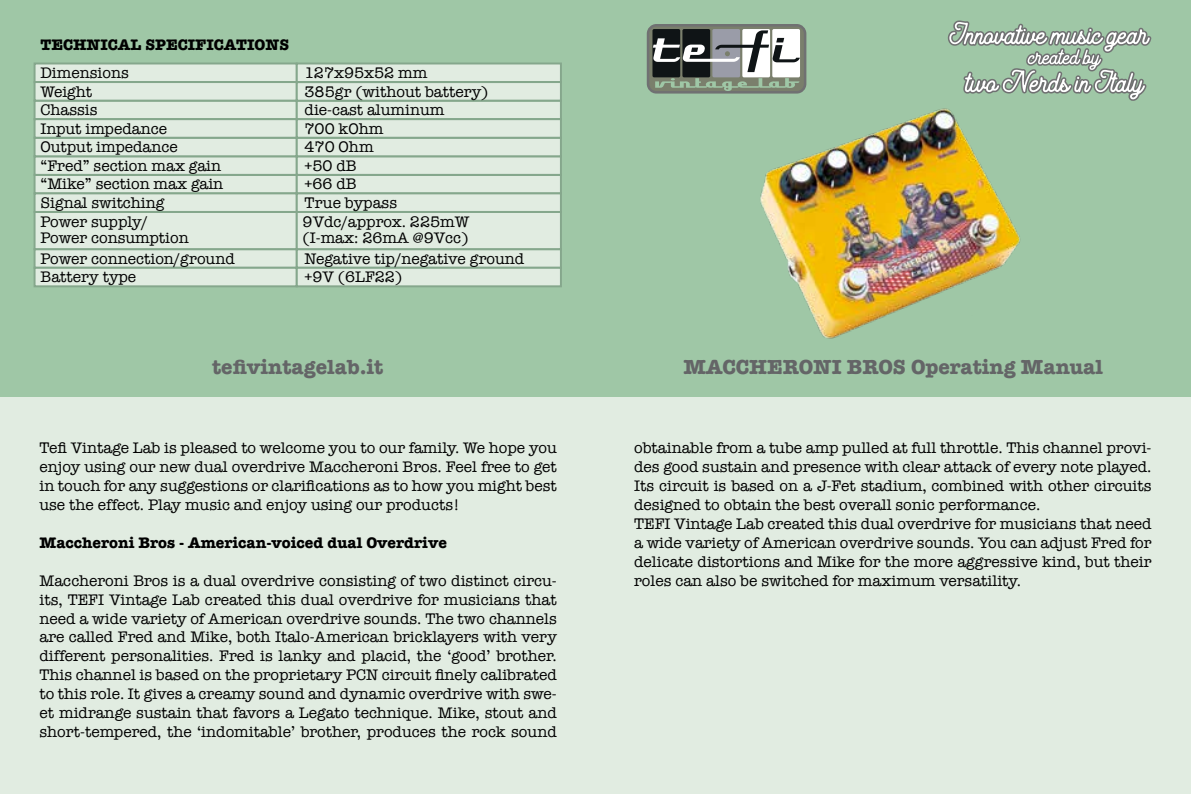
<style>
.page{position:relative;width:1191px;height:794px;background:#fff}
.page>*{position:absolute;margin:0;border:0;box-sizing:border-box;transform-origin:0 0}
.t1{font:700 21px "American Typewriter";color:#646567}
.t2{font:15.75px/18.9px "American Typewriter";color:#000}
.t3{font:700 15.75px "American Typewriter";color:#000}
</style>
<div class="page">
<div style="left:0;top:0;width:1191px;height:397px;background:#9fc7a6"></div>
<svg style="left:647px;top:24px;width:159px;height:70px;background:#848a85"></svg>
<div style="left:0;top:397px;width:1191px;height:397px;background:#e1ece1"></div>
<div style="left:34px;top:62px;width:264px;height:21px;background:#e1ece1;border:2px solid #85a78c"></div>
<div style="left:34px;top:174px;width:264px;height:20px;background:#e1ece1"></div>
<div style="left:34px;top:155px;width:264px;height:21px;background:#e1ece1;border:2px solid #85a78c"></div>
<div style="left:34px;top:192px;width:264px;height:21px;background:#e1ece1;border:2px solid #85a78c"></div>
<div style="left:34px;top:248px;width:264px;height:21px;background:#e1ece1;border:2px solid #85a78c"></div>
<div style="left:34px;top:267px;width:264px;height:20px;background:#e1ece1;border:2px solid #85a78c"></div>
<div style="left:34px;top:137px;width:264px;height:20px;background:#e1ece1;border:2px solid #85a78c"></div>
<div style="left:34px;top:100px;width:264px;height:20px;background:#e1ece1"></div>
<div style="left:34px;top:81px;width:264px;height:21px;background:#e1ece1;border:2px solid #85a78c"></div>
<div style="left:34px;top:211px;width:264px;height:39px;background:#e1ece1;border:2px solid #85a78c"></div>
<div style="left:34px;top:118px;width:264px;height:21px;background:#e1ece1;border:2px solid #85a78c"></div>
<div style="left:296px;top:62px;width:266px;height:21px;background:#e1ece1;border:2px solid #85a78c"></div>
<div style="left:296px;top:174px;width:266px;height:20px;background:#e1ece1"></div>
<div style="left:296px;top:155px;width:266px;height:21px;background:#e1ece1;border:2px solid #85a78c"></div>
<div style="left:296px;top:192px;width:266px;height:21px;background:#e1ece1;border:2px solid #85a78c"></div>
<div style="left:296px;top:248px;width:266px;height:21px;background:#e1ece1;border:2px solid #85a78c"></div>
<div style="left:296px;top:267px;width:266px;height:20px;background:#e1ece1;border:2px solid #85a78c"></div>
<div style="left:296px;top:137px;width:266px;height:20px;background:#e1ece1;border:2px solid #85a78c"></div>
<div style="left:296px;top:100px;width:266px;height:20px;background:#e1ece1"></div>
<div style="left:297px;top:82px;width:264px;height:19px;background:#e1ece1"></div>
<div style="left:296px;top:81px;width:266px;height:21px;border:2px solid #85a78c"></div>
<div style="left:296px;top:118px;width:266px;height:21px;background:#e1ece1;border:2px solid #85a78c"></div>
<div style="left:296px;top:211px;width:266px;height:39px;background:#e1ece1;border:2px solid #85a78c"></div>
<img style="left:760px;top:108px;width:260px;height:231px">
<svg style="left:947px;top:20px;width:204px;height:81px"></svg>
<p class="t3" style="left:40px;top:32px;width:250px">TECHNICAL SPECIFICATIONS</p>
<p class="t2" style="left:40px;top:63px;width:90px">Dimensions</p>
<p class="t2" style="left:304px;top:63px;width:124px">127x95x52 mm</p>
<p class="t2" style="left:40px;top:81px;width:53px">Weight</p>
<p class="t2" style="left:40px;top:118px;width:128px">Input impedance</p>
<p class="t2" style="left:40px;top:100px;width:59px">Chassis</p>
<p class="t2" style="left:304px;top:81px;width:185px">385gr (without battery)</p>
<p class="t2" style="left:304px;top:118px;width:80px">700 kOhm</p>
<p class="t2" style="left:304px;top:100px;width:141px">die-cast aluminum</p>
<p class="t2" style="left:40px;top:137px;width:139px">Output impedance</p>
<p class="t2" style="left:304px;top:137px;width:71px">470 Ohm</p>
<p class="t2" style="left:40px;top:156px;width:182px">“Fred” section max gain</p>
<p class="t2" style="left:40px;top:193px;width:125px">Signal switching</p>
<p class="t2" style="left:40px;top:174px;width:184px">“Mike” section max gain</p>
<p class="t2" style="left:304px;top:156px;width:54px">+50 dB</p>
<p class="t2" style="left:304px;top:193px;width:94px">True bypass</p>
<p class="t2" style="left:304px;top:174px;width:54px">+66 dB</p>
<p class="t2" style="left:40px;top:212px;width:150px;line-height:16.4px">Power supply/<br>Power consumption</p>
<p class="t2" style="left:303px;top:212px;width:168px;line-height:16.4px">9Vdc/approx. 225mW (I-max: 26mA @9Vcc)</p>
<p class="t2" style="left:40px;top:249px;width:196px">Power connection/ground<br>Battery type</p>
<p class="t2" style="left:304px;top:249px;width:221px">Negative tip/negative ground +9V (6LF22)</p>
<h1 class="t1" style="left:212px;top:349px;width:173px">tefivintagelab.it</h1>
<h1 class="t1" style="left:683px;top:349px;width:421px">MACCHERONI BROS Operating Manual</h1>
<p class="t2" style="left:39px;top:438px;width:519px;text-align:justify">Tefi Vintage Lab is pleased to welcome you to our family. We hope you enjoy using our new dual overdrive Maccheroni Bros. Feel free to get in touch for any suggestions or clarifications as to how you might best use the effect. Play music and enjoy using our products!</p>
<p class="t3" style="left:39px;top:529px;width:409px">Maccheroni Bros - American-voiced dual Overdrive</p>
<p class="t2" style="left:39px;top:570px;width:519px;text-align:justify">Maccheroni Bros is a dual overdrive consisting of two distinct circu&shy;its, TEFI Vintage Lab created this dual overdrive for musicians that need a wide variety of American overdrive sounds. The two channels are called Fred and Mike, both Italo-American bricklayers with very different personalities. Fred is lanky and placid, the ‘good’ brother.<br>This channel is based on the proprietary PCN circuit finely calibrated to this role. It gives a creamy sound and dynamic overdrive with swe&shy;et midrange sustain that favors a Legato technique. Mike, stout and short-tempered, the ‘indomitable’ brother, produces the rock sound</p>
<p class="t2" style="left:634px;top:438px;width:519px">obtainable from a tube amp pulled at full throttle. This channel provi&shy;des good sustain and presence with clear attack of every note played.<br>Its circuit is based on a J-Fet stadium, combined with other circuits designed to obtain the best overall sonic performance.<br>TEFI Vintage Lab created this dual overdrive for musicians that need a wide variety of American overdrive sounds. You can adjust Fred for delicate distortions and Mike for the more aggressive kind, but their roles can also be switched for maximum versatility.</p>
</div>
